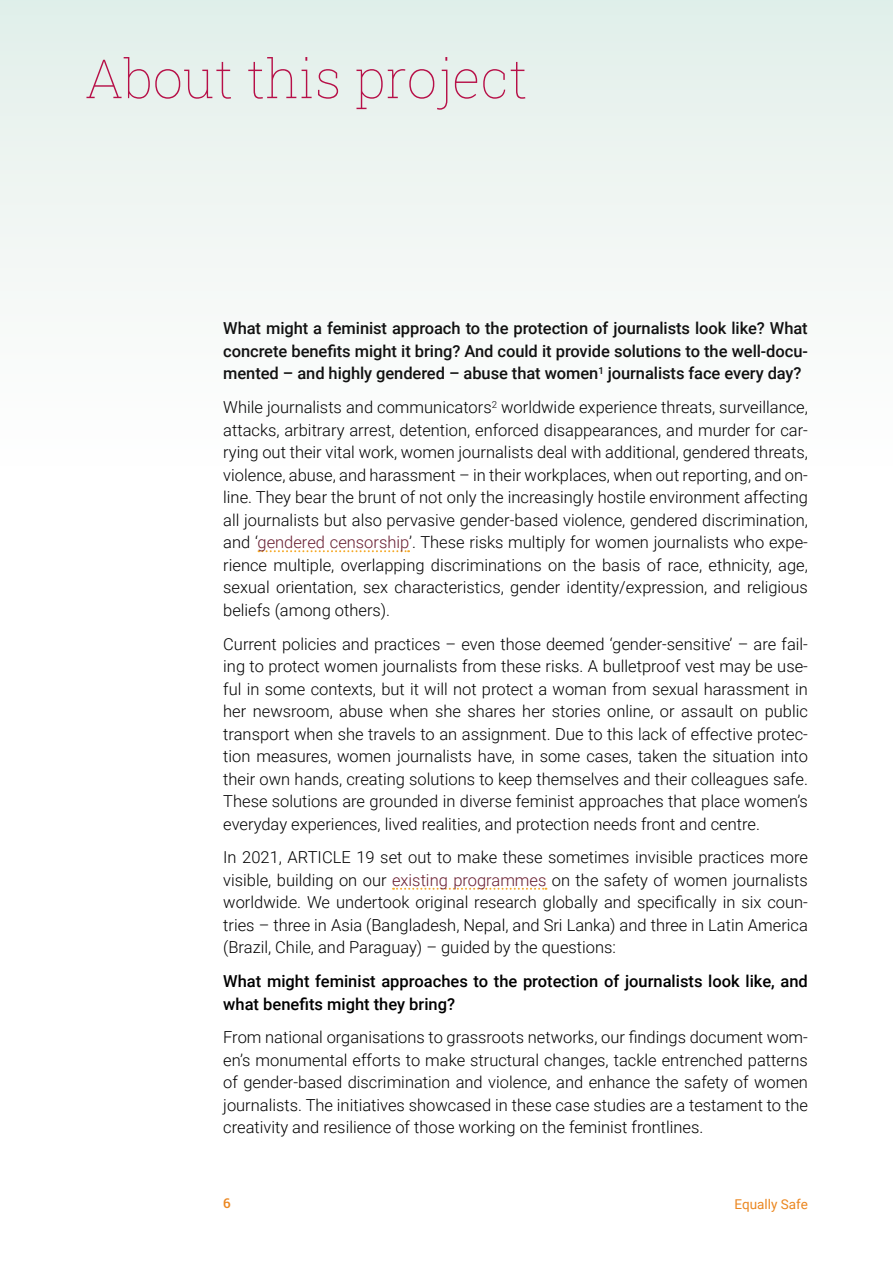
<style>
.page{position:relative;width:893px;height:1263px;background:#fff}
.page>*{position:absolute;margin:0;border:0;box-sizing:border-box;transform-origin:0 0}
.t1{font:100 54px "Roboto Slab";color:#b71048}
.t2{font:300 16.5px/22.5px "Roboto";color:#000;text-align:justify}
.t3{font:500 16.5px/22.5px "Roboto";letter-spacing:-.005em;color:#111;text-align:justify}
.t4{font:500 16.5px/22.5px "Roboto";color:#000}
.t5{font:13.5px "Roboto";color:#eb8721}
.t6{font:500 13.5px "Roboto Slab";color:#eb8721}
.s1{color:#671c30}
</style>
<div class="page">
<div style="left:0;top:0;width:893px;height:469px;background:linear-gradient(to bottom,#e2efea,#fffefe)"></div>
<svg style="left:258px;top:550px;width:151px;height:2px"></svg>
<svg style="left:393px;top:888px;width:153px;height:2px"></svg>
<h1 class="t1" style="left:85px;top:42px;width:444px">About this project</h1>
<p class="t3" style="left:223px;top:317px;width:586px">What might a feminist approach to the protection of journalists look like? What concrete benefits might it bring? And could it provide solutions to the well-docu&shy;mented – and highly gendered – abuse that women<sup>1</sup> journalists face every day?</p>
<p class="t2" style="left:223px;top:395px;width:586px">While journalists and communicators<sup>2</sup> worldwide experience threats, surveillance, attacks, arbitrary arrest, detention, enforced disappearances, and murder for car&shy;rying out their vital work, women journalists deal with additional, gendered threats, violence, abuse, and harassment – in their workplaces, when out reporting, and on&shy;line. They bear the brunt of not only the increasingly hostile environment affecting all journalists but also pervasive gender-based violence, gendered discrimination, and ‘<span class="s1">gendered censorship</span>’. These risks multiply for women journalists who expe&shy;rience multiple, overlapping discriminations on the basis of race, ethnicity, age, sexual orientation, sex characteristics, gender identity/expression, and religious beliefs (among others).</p>
<p class="t2" style="left:223px;top:632px;width:586px">Current policies and practices – even those deemed ‘gender-sensitive’ – are fail&shy;ing to protect women journalists from these risks. A bulletproof vest may be use&shy;ful in some contexts, but it will not protect a woman from sexual harassment in her newsroom, abuse when she shares her stories online, or assault on public transport when she travels to an assignment. Due to this lack of effective protec&shy;tion measures, women journalists have, in some cases, taken the situation into their own hands, creating solutions to keep themselves and their colleagues safe.<br>These solutions are grounded in diverse feminist approaches that place women’s everyday experiences, lived realities, and protection needs front and centre.</p>
<p class="t2" style="left:223px;top:846px;width:586px">In 2021, ARTICLE 19 set out to make these sometimes invisible practices more visible, building on our <span class="s1">existing programmes</span> on the safety of women journalists worldwide. We undertook original research globally and specifically in six coun&shy;tries – three in Asia (Bangladesh, Nepal, and Sri Lanka) and three in Latin America (Brazil, Chile, and Paraguay) – guided by the questions:</p>
<p class="t4" style="left:223px;top:969px;width:586px">What might feminist approaches to the protection of journalists look like, and what benefits might they bring?</p>
<p class="t2" style="left:223px;top:1026px;width:586px">From national organisations to grassroots networks, our findings document wom&shy;en’s monumental efforts to make structural changes, tackle entrenched patterns of gender-based discrimination and violence, and enhance the safety of women journalists. The initiatives showcased in these case studies are a testament to the creativity and resilience of those working on the feminist frontlines.</p>
<p class="t6" style="left:223px;top:1194px;width:9px">6</p>
<p class="t5" style="left:735px;top:1194px;width:75px">Equally Safe</p>
</div>
